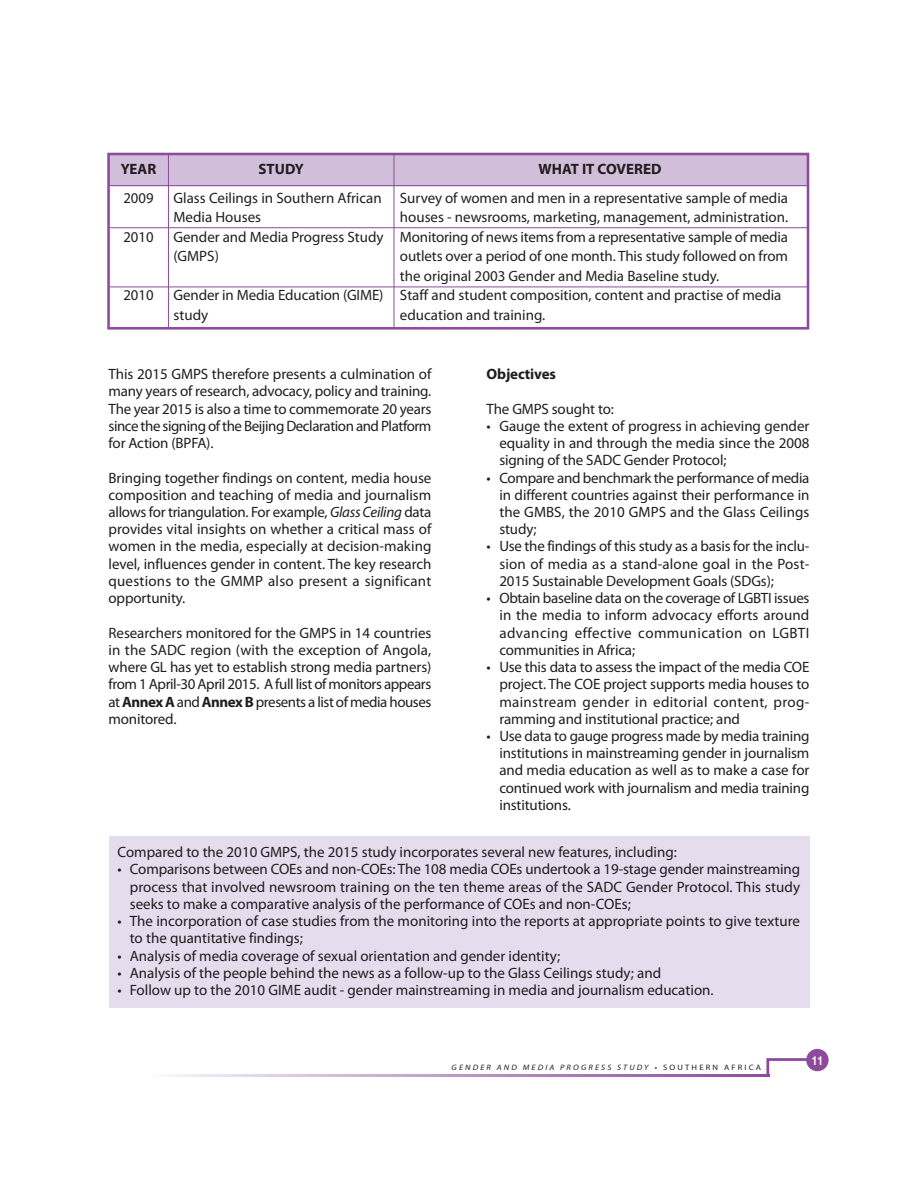
<style>
.page{position:relative;width:918px;height:1188px;background:#fff}
.page>*{position:absolute;margin:0;border:0;box-sizing:border-box;transform-origin:0 0}
.t1{font:15px/17.2px "Myriad Pro";color:#201d1d;text-align:justify}
.t2{font:15px/19.5px "Myriad Pro";color:#221e1f}
.t3{font:700 15px "Myriad Pro";color:#221e1f}
.t4{font:700 15px "Myriad Pro";letter-spacing:-.01em;color:#201d1d}
.t5{font:700 12.45px "Helvetica Neue";color:#fff;scale:.8 1}
.t6{font:italic 7.8px "Myriad Pro";letter-spacing:.25em;color:#201d1d;scale:1.09 1}
.s1{font-style:italic}
.s2{font-weight:700}
.s3{font-style:normal}
</style>
<div class="page">
<div style="left:109px;top:836px;width:700px;height:172px;background:#e5dced"></div>
<div style="left:805px;top:1047px;width:25px;height:26px;background:#8e4a9d;border-radius:50%"></div>
<div style="left:803px;top:1046px;width:28px;height:28px;border:3px solid #fff;border-radius:50%"></div>
<svg style="left:170px;top:1074px;width:595px;height:3px;background:#bc9ac8"></svg>
<svg style="left:765px;top:1057px;width:45px;height:20px"></svg>
<hr style="left:109px;top:287px;width:699px;height:1px;background:#8e4a9d">
<hr style="left:109px;top:227px;width:699px;height:1px;background:#8e4a9d">
<div style="left:109px;top:154px;width:699px;height:32px;background:#d1bedb"></div>
<div style="left:107px;top:153px;width:702px;height:177px;border:3px solid #8e4a9d"></div>
<hr style="left:394px;top:154px;width:1px;height:174px;background:#8e4a9d">
<hr style="left:108px;top:154px;width:1px;height:174px;background:#8e4a9d">
<hr style="left:109px;top:185px;width:699px;height:1px;background:#8e4a9d">
<hr style="left:109px;top:328px;width:699px;height:1px;background:#8e4a9d">
<hr style="left:168px;top:154px;width:1px;height:174px;background:#8e4a9d">
<p class="t4" style="left:121px;top:163px;width:37px">YEAR</p>
<p class="t3" style="left:259px;top:163px;width:47px">STUDY</p>
<p class="t3" style="left:539px;top:163px;width:124px">WHAT IT COVERED</p>
<p class="t2" style="left:174px;top:189px;width:211px">Glass Ceilings in Southern African<br>Media Houses<br>Gender and Media Progress Study (GMPS)</p>
<p class="t2" style="left:174px;top:287px;width:212px">Gender in Media Education (GIME) study</p>
<p class="t2" style="left:400px;top:189px;width:390px">Survey of women and men in a representative sample of media houses - newsrooms, marketing, management, administration.<br>Monitoring of news items from a representative sample of media outlets over a period of one month. This study followed on from the original 2003 Gender and Media Baseline study.<br>Staff and student composition, content and practise of media education and training.</p>
<p class="t2" style="left:123px;top:189px;width:32px">2009</p>
<p class="t2" style="left:123px;top:228px;width:32px">2010</p>
<p class="t2" style="left:123px;top:287px;width:32px">2010</p>
<p class="t1" style="left:109px;top:366px;width:324px">This 2015 GMPS therefore presents a culmination of many years of research, advocacy, policy and training.<br>The year 2015 is also a time to commemorate 20 years since the signing of the Beijing Declaration and Platform for Action (BPFA).</p>
<p class="t1" style="left:109px;top:470px;width:324px">Bringing together findings on content, media house composition and teaching of media and journalism allows for triangulation. For example, <span class="s1">Glass Ceiling</span> data provides vital insights on whether a critical mass of women in the media, especially at decision-making level, influences gender in content. The key research questions to the GMMP also present a significant opportunity.</p>
<p class="t1" style="left:109px;top:625px;width:324px">Researchers monitored for the GMPS in 14 countries in the SADC region (with the exception of Angola, where GL has yet to establish strong media partners) from 1 April-30 April 2015. A full list of monitors appears at <span class="s2">Annex A</span> and <span class="s2">Annex B</span> presents a list of media houses monitored.</p>
<p class="t4" style="left:487px;top:368px;width:71px">Objectives</p>
<p class="t1" style="left:487px;top:401px;width:129px">The GMPS sought to:</p>
<p class="t1" style="left:499px;top:418px;width:312px;text-indent:-13px">• Gauge the extent of progress in achieving gender equality in and through the media since the 2008 signing of the SADC Gender Protocol;</p>
<p class="t1" style="left:499px;top:470px;width:312px;text-indent:-13px">• Compare and benchmark the performance of media in different countries against their performance in the GMBS, the 2010 GMPS and the Glass Ceilings study;</p>
<p class="t1" style="left:499px;top:539px;width:312px;text-indent:-13px">• Use the findings of this study as a basis for the inclu&shy;sion of media as a stand-alone goal in the Post-2015 Sustainable Development Goals (SDGs);</p>
<p class="t1" style="left:499px;top:590px;width:312px;text-indent:-13px">• Obtain baseline data on the coverage of LGBTI issues in the media to inform advocacy efforts around advancing effective communication on LGBTI communities in Africa;</p>
<p class="t1" style="left:499px;top:659px;width:312px;text-indent:-13px">• Use this data to assess the impact of the media COE project. The COE project supports media houses to mainstream gender in editorial content, prog&shy;ramming and institutional practice; and</p>
<p class="t1" style="left:499px;top:728px;width:312px;text-indent:-13px">• Use data to gauge progress made by media training institutions in mainstreaming gender in journalism and media education as well as to make a case for continued work with journalism and media training institutions.</p>
<p class="t1" style="left:118px;top:844px;width:561px">Compared to the 2010 GMPS, the 2015 study incorporates several new features, including:</p>
<p class="t1" style="left:130px;top:862px;width:672px;text-indent:-12px">• Comparisons between COEs and non-COEs: The 108 media COEs undertook a 19-stage gender mainstreaming process that involved newsroom training on the ten theme areas of the SADC Gender Protocol. This study seeks to make a comparative analysis of the performance of COEs and non-COEs;</p>
<p class="t1" style="left:130px;top:913px;width:672px;text-indent:-12px">• The incorporation of case studies from the monitoring into the reports at appropriate points to give texture to the quantitative findings;</p>
<p class="t1" style="left:118px;top:948px;width:444px">• Analysis of media coverage of sexual orientation and gender identity;</p>
<p class="t1" style="left:118px;top:965px;width:545px">• Analysis of the people behind the news as a follow-up to the Glass Ceilings study; and</p>
<p class="t1" style="left:118px;top:982px;width:598px">• Follow up to the 2010 GIME audit - gender mainstreaming in media and journalism education.</p>
<p class="t6" style="left:452px;top:1064px;width:285px">GENDER AND MEDIA PROGRESS STUDY <span class="s3">• SOUTHERN AFRICA</span></p>
<p class="t5" style="left:812px;top:1056px;width:15px">11</p>
</div>
